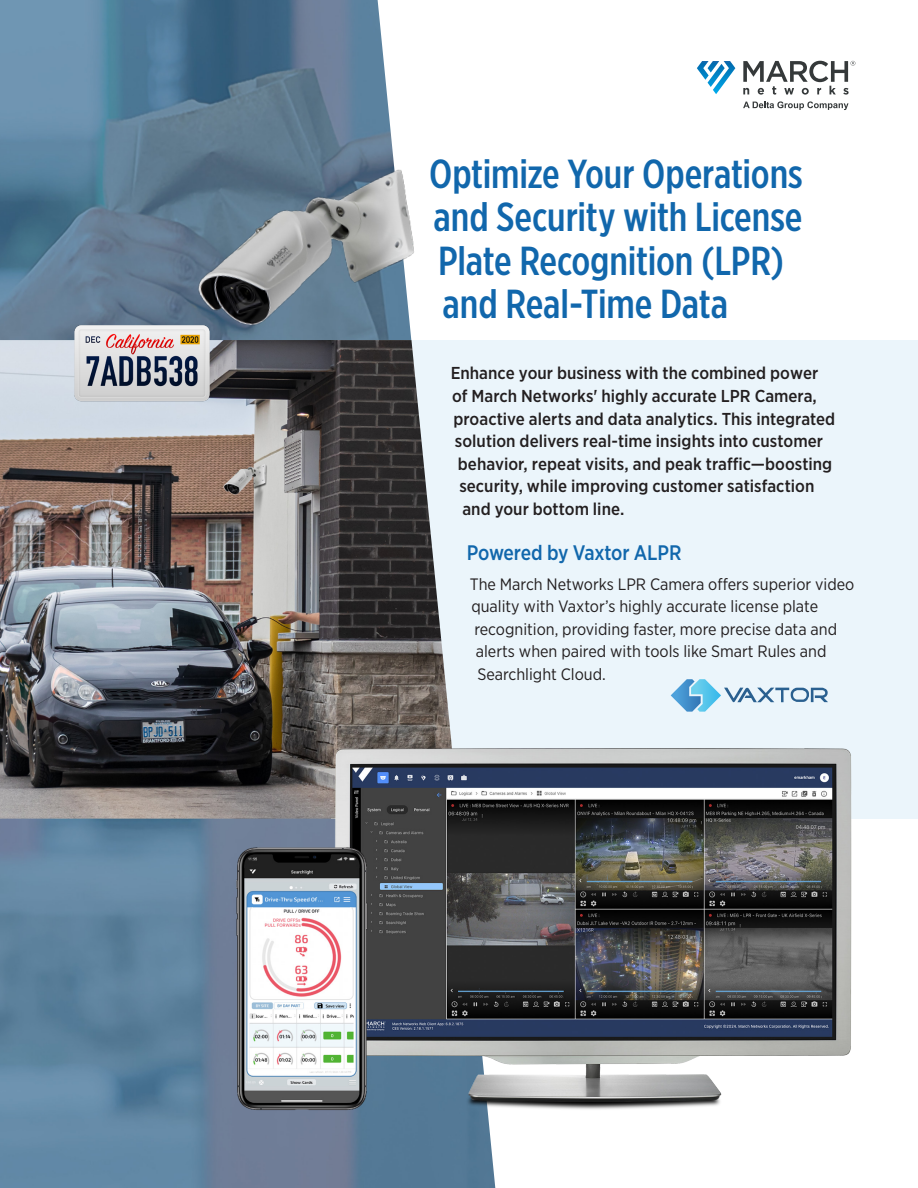
<style>
.page{position:relative;width:918px;height:1188px;background:#fff}
.page>*{position:absolute;margin:0;border:0;box-sizing:border-box;transform-origin:0 0}
.t1{font:500 40.5px/43.5px "Gotham X Narrow";letter-spacing:-.005em;color:#1167ac}
.Subhead_14pt{font:500 21px "Gotham Narrow";letter-spacing:-.01em;color:#1167ac;scale:.95 1}
.Intro_Paragraph{font:500 17.25px "Gotham Narrow";color:#231f20}
.Body_10_5{font:16.5px "Gotham Narrow";color:#231f20}
</style>
<div class="page">
<img style="left:0;top:0;width:495px;height:1188px">
<svg style="left:743px;top:61px;width:112px;height:34px"></svg>
<svg style="left:697px;top:61px;width:38px;height:33px"></svg>
<svg style="left:743px;top:101px;width:106px;height:9px"></svg>
<div style="left:332px;top:340px;width:586px;height:479px;background:#ebf5fb"></div>
<img style="left:0;top:340px;width:452px;height:479px">
<svg style="left:671px;top:679px;width:157px;height:33px"></svg>
<img style="left:319px;top:740px;width:533px;height:372px">
<img style="left:232px;top:847px;width:138px;height:264px">
<img style="left:177px;top:163px;width:256px;height:177px">
<img style="left:60px;top:308px;width:164px;height:109px">
<p class="t1" style="left:429px;top:152px;width:375px">Optimize Your Operations and Security with License<br>Plate Recognition (LPR) and Real-Time Data</p>
<p class="Intro_Paragraph" style="left:451px;top:362px;width:369px">Enhance your business with the combined power</p>
<p class="Intro_Paragraph" style="left:452px;top:385px;width:366px">of March Networks' highly accurate LPR Camera,</p>
<p class="Intro_Paragraph" style="left:453px;top:408px;width:383px">proactive alerts and data analytics. This integrated</p>
<p class="Intro_Paragraph" style="left:455px;top:430px;width:370px">solution delivers real-time insights into customer</p>
<p class="Intro_Paragraph" style="left:458px;top:453px;width:376px">behavior, repeat visits, and peak traffic—boosting</p>
<p class="Intro_Paragraph" style="left:459px;top:475px;width:357px">security, while improving customer satisfaction</p>
<p class="Intro_Paragraph" style="left:462px;top:498px;width:164px">and your bottom line.</p>
<p class="Subhead_14pt" style="left:467px;top:540px;width:228px">Powered by Vaxtor ALPR</p>
<p class="Body_10_5" style="left:470px;top:573px;width:386px">The March Networks LPR Camera offers superior video</p>
<p class="Body_10_5" style="left:471px;top:596px;width:348px">quality with Vaxtor’s highly accurate license plate</p>
<p class="Body_10_5" style="left:474px;top:618px;width:364px">recognition, providing faster, more precise data and</p>
<p class="Body_10_5" style="left:476px;top:641px;width:352px">alerts when paired with tools like Smart Rules and</p>
<p class="Body_10_5" style="left:477px;top:663px;width:130px">Searchlight Cloud.</p>
</div>
